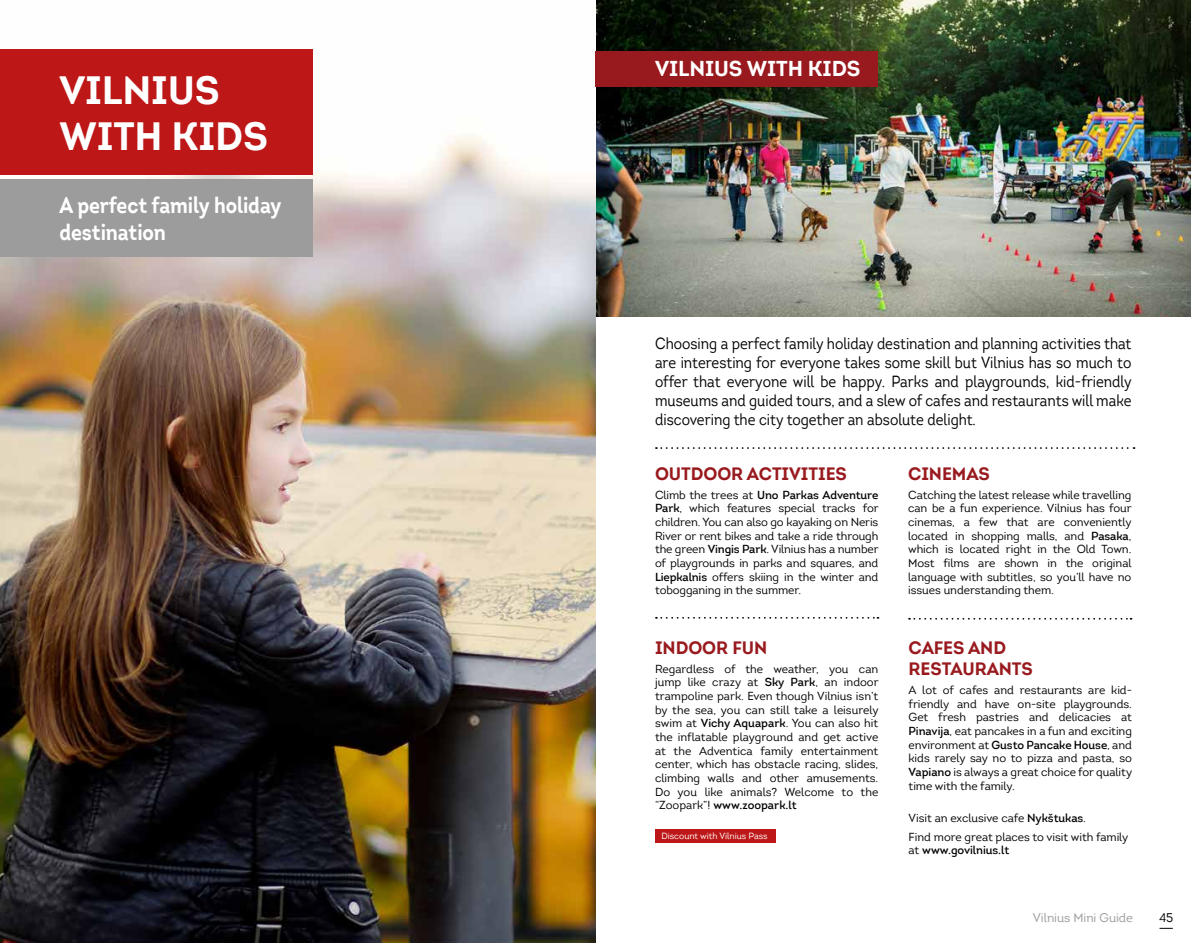
<style>
.page{position:relative;width:1191px;height:943px;background:#fff}
.page>*{position:absolute;margin:0;border:0;box-sizing:border-box;transform-origin:0 0}
.t1{font:700 38.5px/46.2px "Intro";letter-spacing:-.005em;color:#fff}
.t2{font:700 22.22px/26.6px "Intro";letter-spacing:-.005em;color:#fff;scale:.89 1}
.t3{font:700 21px "Intro";letter-spacing:-.005em;color:#fff}
.t4{font:700 17.5px/21px "Intro";letter-spacing:-.005em;color:#991a1e}
.t5{font:15.75px/18.9px "Intro";color:#000;text-align:justify;scale:.89 1}
.t6{font:12.25px "Intro";letter-spacing:-.005em;color:#9c9c9d}
.t7{font:12.25px "Intro";color:#000}
.t8{font:11.38px/13.7px "Intro";letter-spacing:-.005em;color:#000;text-align:justify}
.t9{font:600 11.38px "Intro";letter-spacing:-.005em;color:#000}
.t10{font:8.75px "Intro";letter-spacing:-.005em;color:#fff}
.s1{font-weight:600}
.s2{font-weight:400}
</style>
<div class="page">
<img style="left:595px;top:0;width:596px;height:316px">
<img style="left:0;top:49px;width:595px;height:894px">
<div style="left:0;top:50px;width:313px;height:125px;background:#bd1717"></div>
<div style="left:0;top:180px;width:313px;height:77px;background:#9c9c9d"></div>
<div style="left:595px;top:51px;width:283px;height:36px;background:#991a1e"></div>
<svg style="left:909px;top:618px;width:222px;height:1px"></svg>
<svg style="left:656px;top:617px;width:222px;height:1px"></svg>
<svg style="left:656px;top:447px;width:478px;height:2px"></svg>
<div style="left:655px;top:829px;width:120px;height:13px;background:#bd1717"></div>
<h1 class="t1" style="left:60px;top:67px;width:210px">VILNIUS<br>WITH KIDS</h1>
<h2 class="t2" style="left:60px;top:192px;width:251px">A perfect family holiday destination</h2>
<h3 class="t3" style="left:655px;top:56px;width:207px">VILNIUS WITH KIDS</h3>
<p class="t5" style="left:655px;top:334px;width:537px">Choosing a perfect family holiday destination and planning activities that are interesting for everyone takes some skill but Vilnius has so much to offer that everyone will be happy. Parks and playgrounds, kid-friendly museums and guided tours, and a slew of cafes and restaurants will make discovering the city together an absolute delight.</p>
<h3 class="t4" style="left:655px;top:463px;width:193px">OUTDOOR ACTIVITIES</h3>
<p class="t8" style="left:655px;top:488px;width:225px">Climb the trees at <span class="s1">Uno Parkas Adventure Park</span>, which features special tracks for children. You can also go kayaking on Neris River or rent bikes and take a ride through the green <span class="s1">Vingis Park</span>. Vilnius has a number of playgrounds in parks and squares, and <span class="s1">Liepkalnis</span> offers skiing in the winter and tobogganing in the summer.</p>
<h3 class="t4" style="left:655px;top:637px;width:114px">INDOOR FUN</h3>
<p class="t8" style="left:655px;top:661px;width:225px">Regardless of the weather, you can jump like crazy at <span class="s1">Sky Park</span>, an indoor trampoline park. Even though Vilnius isn’t by the sea, you can still take a leisurely swim at <span class="s1">Vichy Aquapark</span>. You can also hit the inflatable playground and get active at the Adventica family entertainment center, which has obstacle racing, slides, climbing walls and other amusements.<br>Do you like animals? Welcome to the “Zoopark”! <span class="s1">www.zoopark.lt</span></p>
<p class="t10" style="left:661px;top:830px;width:108px">Discount with Vilnius Pass</p>
<h3 class="t4" style="left:908px;top:463px;width:83px">CINEMAS</h3>
<p class="t8" style="left:908px;top:488px;width:225px">Catching the latest release while travelling can be a fun experience. Vilnius has four cinemas, a few that are conveniently located in shopping malls, and <span class="s1">Pasaka</span>, which is located right in the Old Town.<br>Most films are shown in the original language with subtitles, so you’ll have no issues understanding them.</p>
<h3 class="t4" style="left:908px;top:637px;width:126px">CAFES AND<br>RESTAURANTS</h3>
<p class="t8" style="left:908px;top:683px;width:225px">A lot of cafes and restaurants are kid&shy;friendly and have on-site playgrounds.<br>Get fresh pastries and delicacies at <span class="s1">Pinavija</span>, eat pancakes in a fun and exciting environment at <span class="s1">Gusto Pancake House</span>, and kids rarely say no to pizza and pasta, so <span class="s1">Vapiano</span> is always a great choice for quality time with the family.</p>
<p class="t8" style="left:908px;top:808px;width:221px;line-height:18.6px">Visit an exclusive cafe <span class="s1">Nykštukas</span>.<br>Find more great places to visit with family</p>
<p class="t9" style="left:908px;top:843px;width:102px"><span class="s2">at</span> www.govilnius.lt</p>
<p class="t6" style="left:1032px;top:910px;width:102px">Vilnius Mini Guide</p>
<p class="t7" style="left:1159px;top:910px;width:16px">45</p>
</div>
